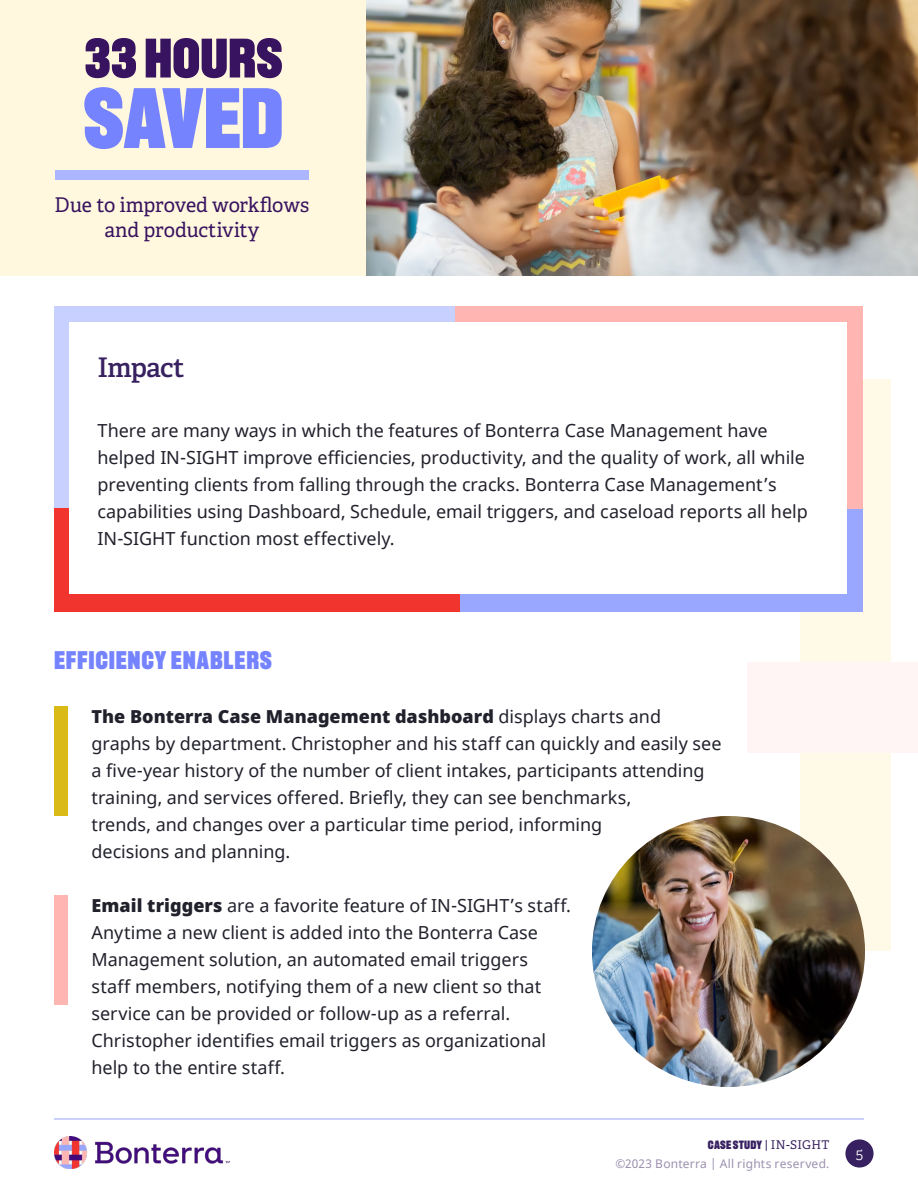
<style>
.page{position:relative;width:918px;height:1188px;background:#fff}
.page>*{position:absolute;margin:0;border:0;box-sizing:border-box;transform-origin:0 0}
.t1{font:900 85.5px "Recent Grotesk";letter-spacing:-.01em;color:#7583ff}
.t2{font:900 55.5px "Recent Grotesk";letter-spacing:-.005em;color:#381360}
.t3{font:600 27px "Adelle";letter-spacing:-.035em;color:#382160}
.t4{font:900 25.5px "Recent Grotesk";letter-spacing:.025em;color:#7583ff}
.t5{font:20.25px/25.5px "Adelle";letter-spacing:-.01em;color:#381360;text-align:center}
.t6{font:18px/27px "Noto Sans";color:#20212b}
.t7{font:300 15px "Adelle";color:#fefefe}
.t8{font:12px "Noto Sans";letter-spacing:.02em;color:#9c90af}
.t9{font:900 12px "Recent Grotesk";letter-spacing:.015em;color:#382160}
.s1{font-weight:900}
.s2{font-family:"Adelle";font-weight:400}
</style>
<div class="page">
<div style="left:845px;top:1139px;width:29px;height:29px;background:#382160;border-radius:50%"></div>
<hr style="left:54px;top:1118px;width:810px;height:2px;background:#bac2ff">
<img style="left:54px;top:1136px;width:176px;height:33px">
<div style="left:800px;top:380px;width:91px;height:571px;background:#fffae8"></div>
<div style="left:747px;top:663px;width:171px;height:90px;background:#fff5f5"></div>
<div style="left:54px;top:306px;width:401px;height:202px;background:#c7d0ff"></div>
<svg style="left:54px;top:508px;width:808px;height:104px;background:#c66c95"></svg>
<div style="left:455px;top:306px;width:407px;height:202px;background:#ffb6b3"></div>
<svg style="left:69px;top:322px;width:778px;height:272px"></svg>
<img style="left:366px;top:0;width:552px;height:276px">
<div style="left:0;top:0;width:366px;height:276px;background:#fff8de"></div>
<div style="left:56px;top:170px;width:253px;height:10px;background:#acb5ff"></div>
<div style="left:54px;top:706px;width:14px;height:110px;background:#d9ba16"></div>
<div style="left:54px;top:896px;width:14px;height:109px;background:#ffb6b3"></div>
<img style="left:592px;top:816px;width:273px;height:271px">
<h2 class="t2" style="left:84px;top:27px;width:200px">33 HOURS</h2>
<h1 class="t1" style="left:83px;top:70px;width:202px">SAVED</h1>
<p class="t5" style="left:55px;top:192px;width:256px">Due to improved workflows and productivity</p>
<h3 class="t3" style="left:98px;top:350px;width:89px">Impact</h3>
<p class="t6" style="left:98px;top:418px;width:712px">There are many ways in which the features of Bonterra Case Management have helped IN-SIGHT improve efficiencies, productivity, and the quality of work, all while preventing clients from falling through the cracks. Bonterra Case Management’s capabilities using Dashboard, Schedule, email triggers, and caseload reports all help IN-SIGHT function most effectively.</p>
<h3 class="t4" style="left:54px;top:646px;width:219px">EFFICIENCY ENABLERS</h3>
<p class="t6" style="left:92px;top:704px;width:632px"><span class="s1">The Bonterra Case Management dashboard</span> displays charts and graphs by department. Christopher and his staff can quickly and easily see a five-year history of the number of client intakes, participants attending training, and services offered. Briefly, they can see benchmarks,<br>trends, and changes over a particular time period, informing<br>decisions and planning.</p>
<p class="t6" style="left:92px;top:893px;width:481px"><span class="s1">Email triggers</span> are a favorite feature of IN-SIGHT’s staff.<br>Anytime a new client is added into the Bonterra Case Management solution, an automated email triggers staff members, notifying them of a new client so that service can be provided or follow-up as a referral.<br>Christopher identifies email triggers as organizational help to the entire staff.</p>
<p class="t9" style="left:708px;top:1138px;width:123px">CASE STUDY <span class="s2">| IN-SIGHT</span></p>
<p class="t8" style="left:615px;top:1155px;width:216px">©2023 Bonterra | All rights reserved.</p>
<p class="t7" style="left:856px;top:1145px;width:9px">5</p>
</div>
